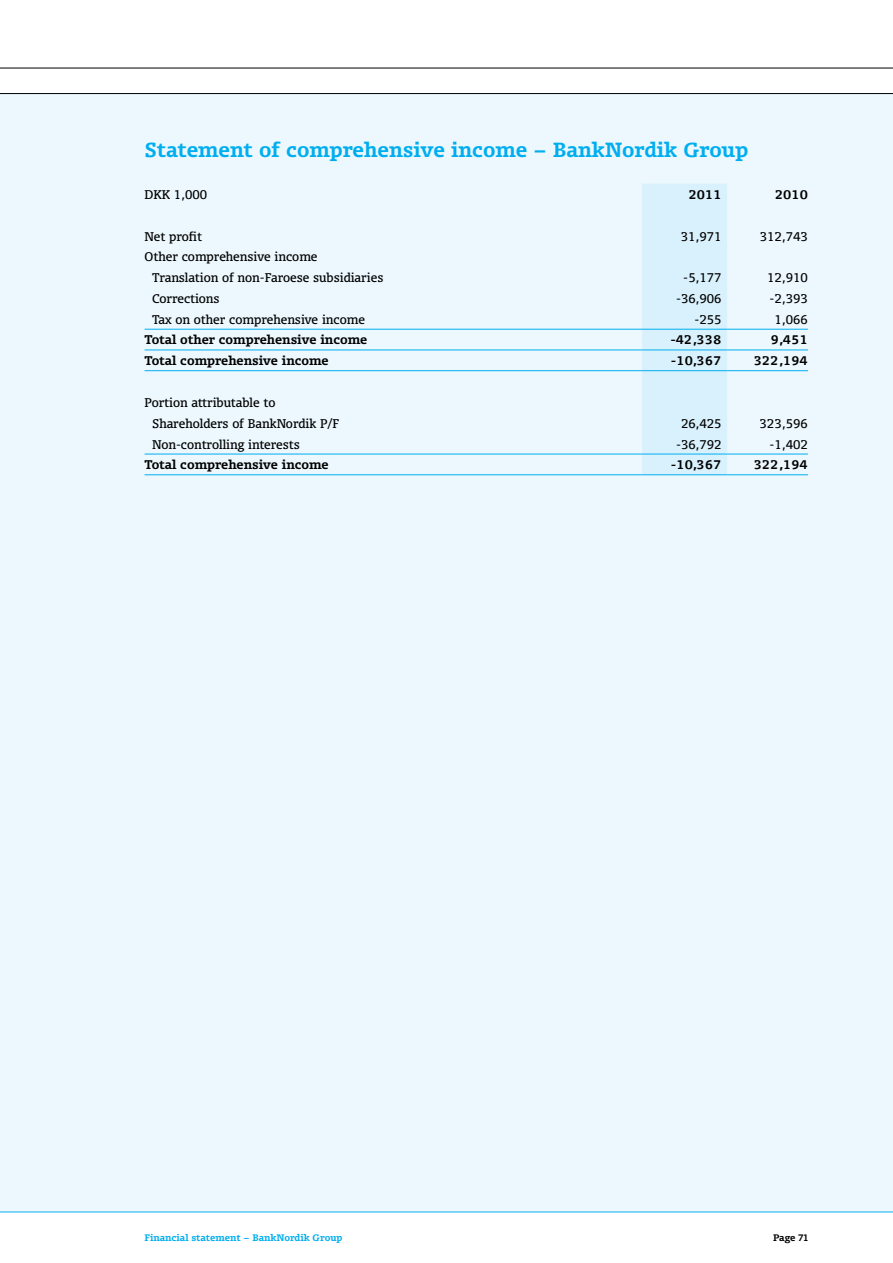
<style>
.page{position:relative;width:893px;height:1263px;background:#fff}
.page>*{position:absolute;margin:0;border:0;box-sizing:border-box;transform-origin:0 0}
.t1{font:19.5px "FF Olsen LF Bold FB";color:#00aeef}
.t2{font:12px/20.9px "FF Olsen TF Regular FB";color:#000}
.t3{font:12px "FF Olsen TF Bold FB";color:#000}
.t4{font:9px "FF Olsen LF Bold FB";color:#00aeef}
.t5{font:9px "FF Olsen LF Bold FB";color:#000}
</style>
<div class="page">
<div style="left:0;top:94px;width:893px;height:1117px;background:#ecf8fe"></div>
<div style="left:642px;top:184px;width:85px;height:290px;background:#d9f1fc"></div>
<hr style="left:145px;top:454px;width:497px;height:1px;background:#00aeef">
<hr style="left:642px;top:454px;width:85px;height:1px;background:#00aeef">
<hr style="left:727px;top:454px;width:81px;height:1px;background:#00aeef">
<hr style="left:145px;top:474px;width:497px;height:1px;background:#00aeef">
<hr style="left:642px;top:474px;width:85px;height:1px;background:#00aeef">
<hr style="left:727px;top:474px;width:81px;height:1px;background:#00aeef">
<hr style="left:727px;top:370px;width:81px;height:1px;background:#00aeef">
<hr style="left:642px;top:350px;width:85px;height:1px;background:#00aeef">
<hr style="left:145px;top:370px;width:497px;height:1px;background:#00aeef">
<hr style="left:642px;top:370px;width:85px;height:1px;background:#00aeef">
<hr style="left:145px;top:329px;width:497px;height:1px;background:#00aeef">
<hr style="left:642px;top:329px;width:85px;height:1px;background:#00aeef">
<hr style="left:727px;top:329px;width:81px;height:1px;background:#00aeef">
<hr style="left:145px;top:350px;width:497px;height:1px;background:#00aeef">
<hr style="left:727px;top:350px;width:81px;height:1px;background:#00aeef">
<hr style="left:0;top:68px;width:893px;height:1px;background:#000">
<hr style="left:0;top:93px;width:893px;height:1px;background:#000">
<hr style="left:0;top:1211px;width:893px;height:1px;background:#00aeef">
<h1 class="t1" style="left:145px;top:137px;width:605px">Statement of comprehensive income – BankNordik Group</h1>
<p class="t2" style="left:145px;top:184px;width:64px">DKK 1,000</p>
<p class="t3" style="left:689px;top:187px;width:34px">2011</p>
<p class="t3" style="left:775px;top:187px;width:34px">2010</p>
<p class="t2" style="left:145px;top:225px;width:59px">Net profit</p>
<p class="t2" style="left:681px;top:225px;width:42px">31,971</p>
<p class="t2" style="left:760px;top:225px;width:50px">312,743</p>
<p class="t2" style="left:152px;top:246px;width:233px;text-indent:-7px">Other comprehensive income<br>Translation of non-Faroese subsidiaries</p>
<p class="t2" style="left:683px;top:267px;width:40px">-5,177</p>
<p class="t2" style="left:767px;top:267px;width:42px">12,910</p>
<p class="t2" style="left:152px;top:288px;width:69px">Corrections</p>
<p class="t2" style="left:676px;top:288px;width:47px">-36,906</p>
<p class="t2" style="left:770px;top:288px;width:40px">-2,393</p>
<p class="t2" style="left:152px;top:309px;width:214px">Tax on other comprehensive income</p>
<p class="t2" style="left:694px;top:309px;width:29px">-255</p>
<p class="t2" style="left:774px;top:309px;width:35px">1,066</p>
<p class="t3" style="left:145px;top:332px;width:224px">Total other comprehensive income</p>
<p class="t3" style="left:670px;top:332px;width:53px">-42,338</p>
<p class="t3" style="left:771px;top:332px;width:39px">9,451</p>
<p class="t3" style="left:145px;top:353px;width:186px">Total comprehensive income</p>
<p class="t3" style="left:671px;top:353px;width:52px">-10,367</p>
<p class="t3" style="left:754px;top:353px;width:55px">322,194</p>
<p class="t2" style="left:152px;top:392px;width:189px;text-indent:-7px">Portion attributable to<br>Shareholders of BankNordik P/F</p>
<p class="t2" style="left:681px;top:413px;width:42px">26,425</p>
<p class="t2" style="left:760px;top:413px;width:50px">323,596</p>
<p class="t2" style="left:152px;top:433px;width:149px">Non-controlling interests</p>
<p class="t2" style="left:676px;top:433px;width:47px">-36,792</p>
<p class="t2" style="left:770px;top:433px;width:40px">-1,402</p>
<p class="t3" style="left:145px;top:457px;width:186px">Total comprehensive income</p>
<p class="t3" style="left:671px;top:457px;width:52px">-10,367</p>
<p class="t3" style="left:754px;top:457px;width:55px">322,194</p>
<p class="t4" style="left:145px;top:1231px;width:200px">Financial statement – BankNordik Group</p>
<p class="t5" style="left:773px;top:1231px;width:36px">Page 71</p>
</div>
